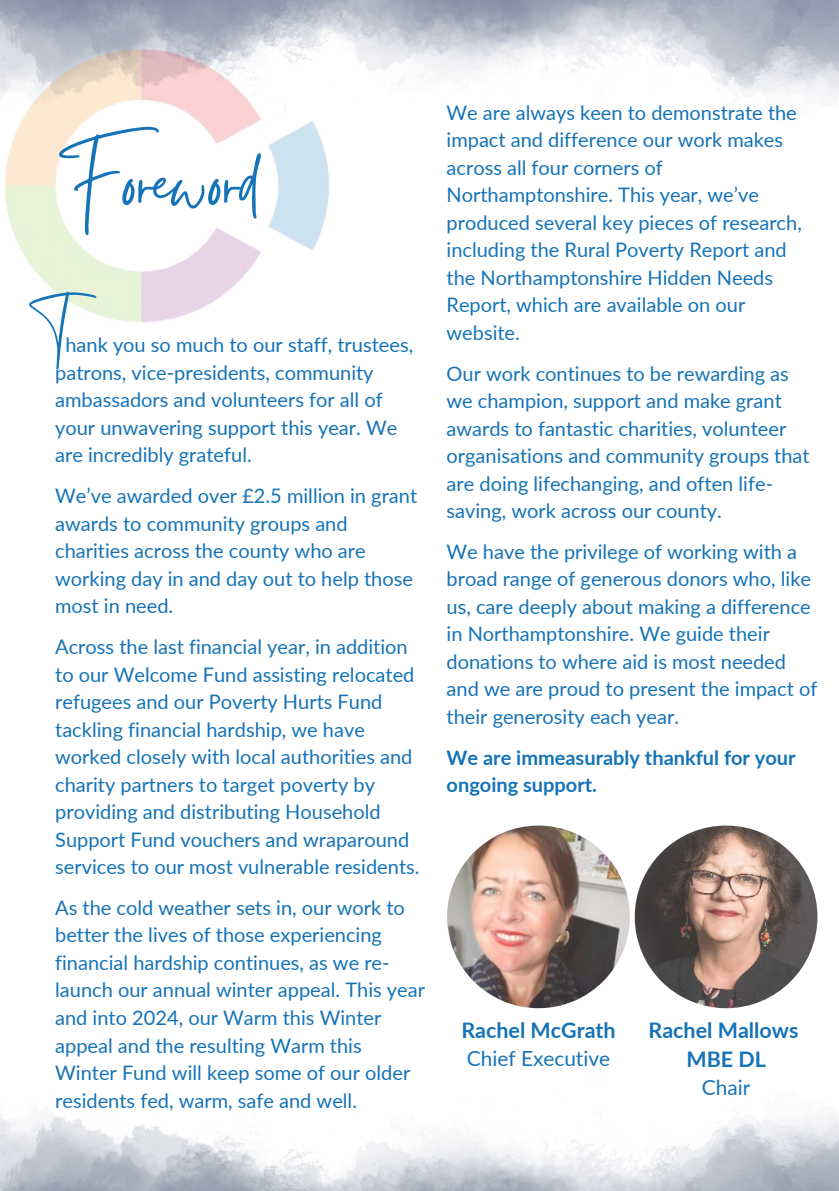
<style>
.page{position:relative;width:839px;height:1191px;background:#fff}
.page>*{position:absolute;margin:0;border:0;box-sizing:border-box;transform-origin:0 0}
.t1{font:90.8px "Gistesy";color:#1573b7}
.t2{font:60px "Gistesy";color:#1573b7}
.t3{font:700 21.4px "Lato";color:#1573b7}
.t4{font:20.8px "Lato";color:#1573b7}
.t5{font:20px/27.6px "Lato";color:#1573b7}
.t6{font:700 20px/27.6px "Lato";color:#1573b7}
</style>
<div class="page">
<img style="left:0;top:0;width:838px;height:102px">
<img style="left:0;top:1111px;width:838px;height:80px">
<img style="left:0;top:21px;width:342px;height:302px">
<img style="left:447px;top:825px;width:371px;height:184px">
<p class="t1" style="left:60px;top:119px;width:201px">Foreword</p>
<p class="t2" style="left:27px;top:285px;width:41px">T</p>
<p class="t5" style="left:55px;top:331px;width:359px;text-indent:10px">hank you so much to our staff, trustees, patrons, vice-presidents, community ambassadors and volunteers for all of your unwavering support this year. We are incredibly grateful.</p>
<p class="t5" style="left:55px;top:482px;width:363px">We’ve awarded over £2.5 million in grant awards to community groups and charities across the county who are working day in and day out to help those most in need.</p>
<p class="t5" style="left:55px;top:633px;width:366px">Across the last financial year, in addition to our Welcome Fund assisting relocated refugees and our Poverty Hurts Fund tackling financial hardship, we have worked closely with local authorities and charity partners to target poverty by providing and distributing Household Support Fund vouchers and wraparound services to our most vulnerable residents.</p>
<p class="t5" style="left:55px;top:893px;width:371px">As the cold weather sets in, our work to better the lives of those experiencing financial hardship continues, as we re&shy;launch our annual winter appeal. This year and into 2024, our Warm this Winter appeal and the resulting Warm this Winter Fund will keep some of our older residents fed, warm, safe and well.</p>
<p class="t5" style="left:446px;top:98px;width:357px">We are always keen to demonstrate the impact and difference our work makes across all four corners of<br>Northamptonshire. This year, we’ve produced several key pieces of research, including the Rural Poverty Report and the Northamptonshire Hidden Needs<br>Report, which are available on our website.</p>
<p class="t5" style="left:446px;top:359px;width:364px">Our work continues to be rewarding as we champion, support and make grant awards to fantastic charities, volunteer organisations and community groups that are doing lifechanging, and often life&shy;saving, work across our county.</p>
<p class="t5" style="left:446px;top:537px;width:372px">We have the privilege of working with a broad range of generous donors who, like us, care deeply about making a difference in Northamptonshire. We guide their donations to where aid is most needed and we are proud to present the impact of their generosity each year.</p>
<p class="t6" style="left:446px;top:743px;width:350px">We are immeasurably thankful for your ongoing support.</p>
<p class="t3" style="left:461px;top:1016px;width:156px">Rachel McGrath</p>
<p class="t4" style="left:467px;top:1045px;width:145px">Chief Executive</p>
<p class="t3" style="left:648px;top:1016px;width:151px">Rachel Mallows</p>
<p class="t3" style="left:686px;top:1046px;width:81px">MBE DL</p>
<p class="t4" style="left:702px;top:1075px;width:50px">Chair</p>
</div>
